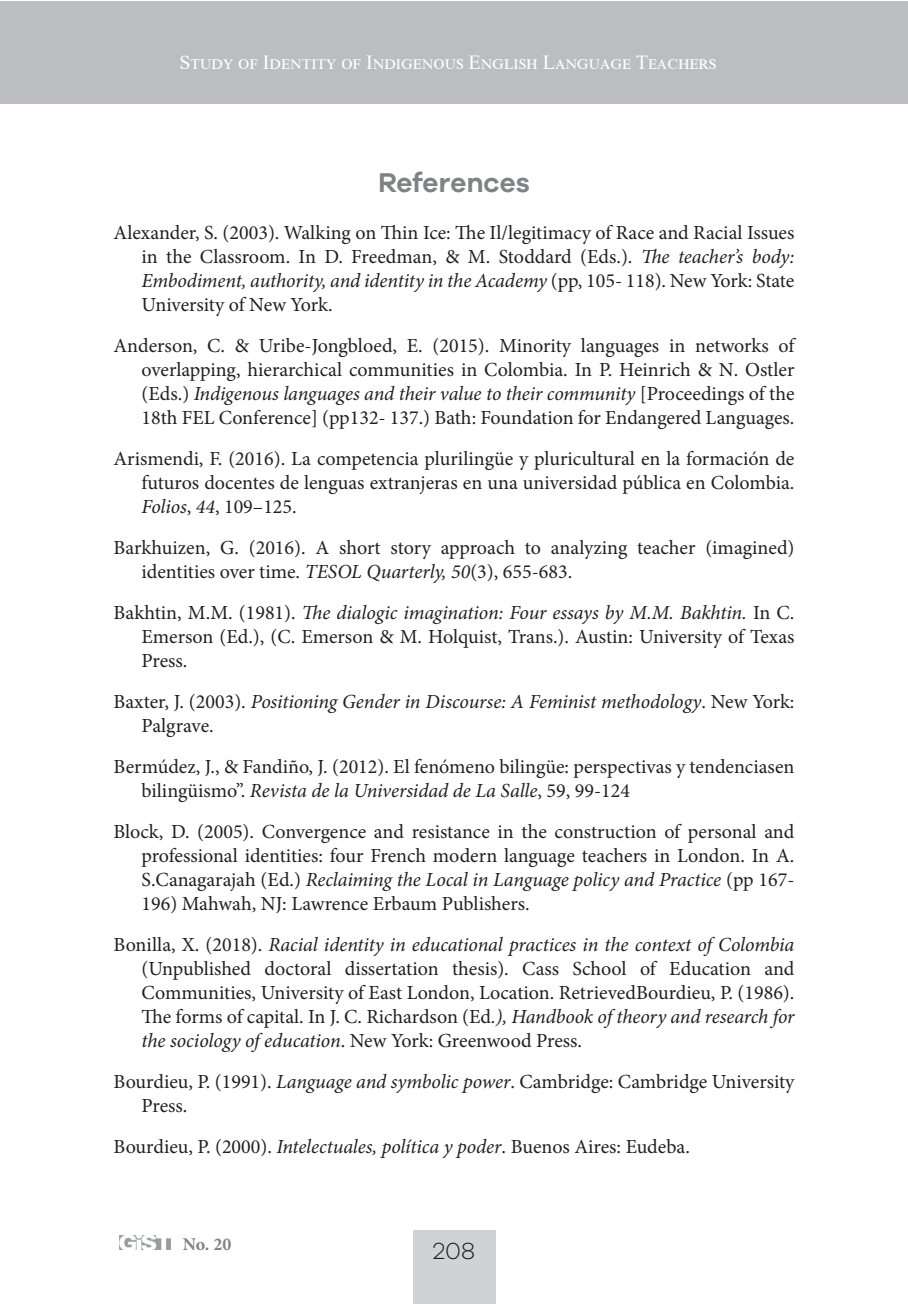
<style>
.page{position:relative;width:908px;height:1304px;background:#fff}
.page>*{position:absolute;margin:0;border:0;box-sizing:border-box;transform-origin:0 0}
.t1{font:600 28px "Galano Grotesque";color:#808285}
.t2{font:300 24px "Galano Grotesque";color:#231f20}
.t3{font:20px/24px "Minion Pro";color:#231f20;text-align:justify}
.t4{font:italic 20px/24px "Minion Pro";letter-spacing:-.005em;color:#231f20}
.t5{font:20px "Times New Roman";letter-spacing:.065em;color:#fff}
.t6{font:700 18px "Minion Pro";color:#808285}
.s1{font-style:italic}
.s2{font-style:normal}
</style>
<div class="page">
<div style="left:412px;top:1230px;width:83px;height:74px;background:#d1d2d4"></div>
<img style="left:120px;top:1236px;width:51px;height:13px">
<div style="left:0;top:1px;width:907px;height:102px;background:#bcbdc0"></div>
<p class="t5" style="left:179px;top:48px;width:538px">Study of Identity of Indigenous English Language Teachers</p>
<h1 class="t1" style="left:378px;top:166px;width:153px">References</h1>
<p class="t3" style="left:141px;top:221px;width:654px;text-indent:-28px">Alexander, S. (2003). Walking on Thin Ice: The Il/legitimacy of Race and Racial Issues in the Classroom. In D. Freedman, &amp; M. Stoddard (Eds.). <span class="s1">The teacher’s body:<br>Embodiment, authority, and identity in the Academy</span> (pp, 105- 118). New York: State University of New York.</p>
<p class="t3" style="left:141px;top:334px;width:654px;text-indent:-28px">Anderson, C. &amp; Uribe-Jongbloed, E. (2015). Minority languages in networks of overlapping, hierarchical communities in Colombia. In P. Heinrich &amp; N. Ostler (Eds.) <span class="s1">Indigenous languages and their value to their community</span> [Proceedings of the 18th FEL Conference] (pp132- 137.) Bath: Foundation for Endangered Languages.</p>
<p class="t3" style="left:141px;top:447px;width:654px;text-indent:-28px">Arismendi, F. (2016). La competencia plurilingüe y pluricultural en la formación de futuros docentes de lenguas extranjeras en una universidad pública en Colombia.<br><span class="s1">Folios</span>, <span class="s1">44</span>, 109–125.</p>
<p class="t3" style="left:141px;top:536px;width:654px;text-indent:-28px">Barkhuizen, G. (2016). A short story approach to analyzing teacher (imagined) identities over time. <span class="s1">TESOL Quarterly, 50</span>(3), 655-683.</p>
<p class="t3" style="left:141px;top:601px;width:654px;text-indent:-28px">Bakhtin, M.M. (1981). <span class="s1">The dialogic imagination: Four essays by M.M. Bakhtin.</span> In C.<br>Emerson (Ed.), (C. Emerson &amp; M. Holquist, Trans.). Austin: University of Texas Press.</p>
<p class="t4" style="left:141px;top:690px;width:654px;text-indent:-28px"><span class="s2">Baxter, J. (2003).</span> Positioning Gender in Discourse: A Feminist methodology<span class="s2">. New York:<br>Palgrave.</span></p>
<p class="t3" style="left:141px;top:755px;width:654px;text-indent:-28px">Bermúdez, J., &amp; Fandiño, J. (2012). El fenómeno bilingüe: perspectivas y tendenciasen bilingüismo”. <span class="s1">Revista de la Universidad de La Salle</span>, 59, 99-124</p>
<p class="t3" style="left:141px;top:820px;width:654px;text-indent:-28px">Block, D. (2005). Convergence and resistance in the construction of personal and professional identities: four French modern language teachers in London. In A.<br>S.Canagarajah (Ed.) <span class="s1">Reclaiming the Local in Language policy and Practice</span> (pp 167- 196) Mahwah, NJ: Lawrence Erbaum Publishers.</p>
<p class="t3" style="left:141px;top:933px;width:654px;text-indent:-28px">Bonilla, X. (2018). <span class="s1">Racial identity in educational practices in the context of Colombia </span>(Unpublished doctoral dissertation thesis). Cass School of Education and Communities, University of East London, Location. RetrievedBourdieu, P. (1986).<br>The forms of capital. In J. C. Richardson (Ed<span class="s1">.), Handbook of theory and research for the sociology of education</span>. New York: Greenwood Press.</p>
<p class="t3" style="left:141px;top:1070px;width:654px;text-indent:-28px">Bourdieu, P. (1991). <span class="s1">Language and symbolic power</span>. Cambridge: Cambridge University<br>Press.</p>
<p class="t3" style="left:113px;top:1135px;width:577px">Bourdieu, P. (2000). <span class="s1">Intelectuales, política y poder</span>. Buenos Aires: Eudeba.</p>
<p class="t6" style="left:183px;top:1232px;width:50px">No. 20</p>
<p class="t2" style="left:432px;top:1237px;width:44px">208</p>
</div>
